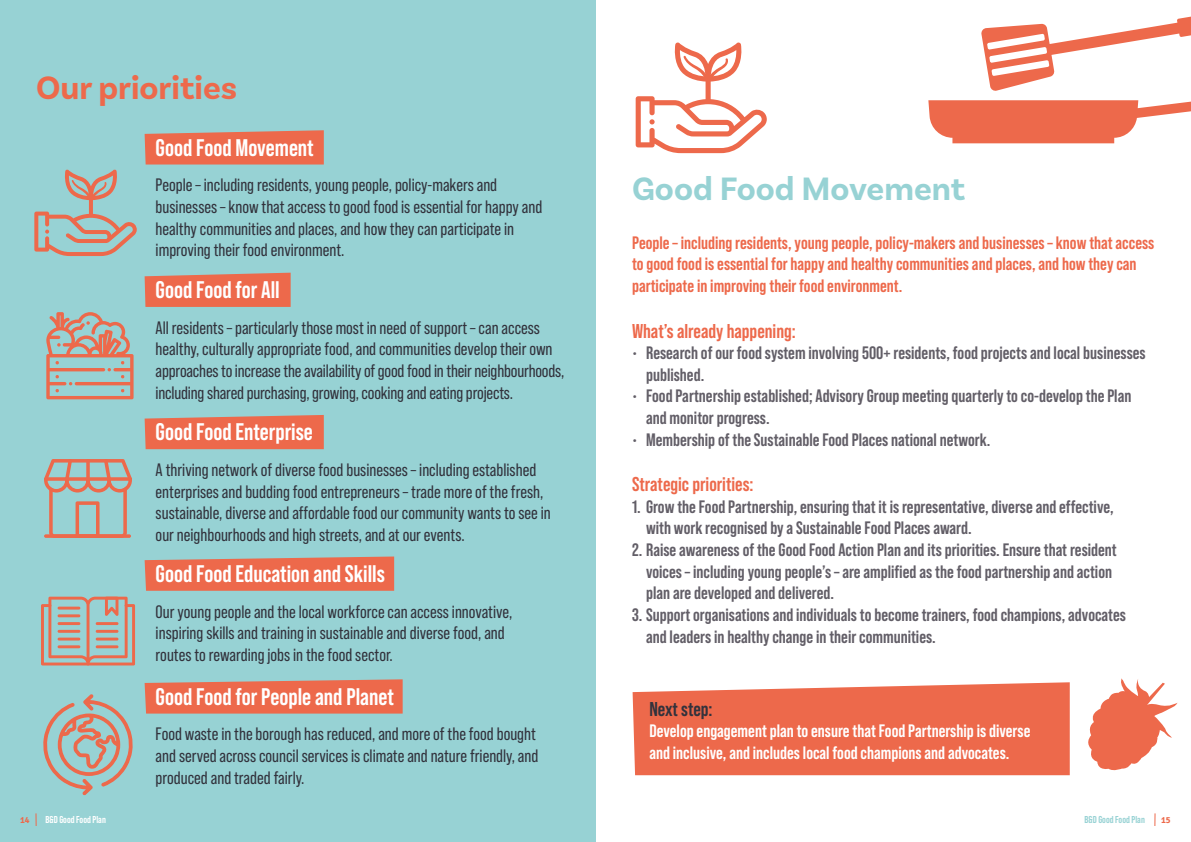
<style>
.page{position:relative;width:1191px;height:842px;background:#fff}
.page>*{position:absolute;margin:0;border:0;box-sizing:border-box;transform-origin:0 0}
.t1{font:700 34px "Basic Sans";color:#97d2d4}
.t2{font:700 34px "Basic Sans";color:#ed694b}
.t3{font:700 24px "Bebas Neue Pro";color:#fff}
.t4{font:700 20px "Bebas Neue Pro";color:#ed694b}
.t5{font:700 20px "Bebas Neue Pro";color:#32323c}
.t6{font:18px/21.6px "Bebas Neue Pro";color:#32323c}
.t7{font:700 18px/21.6px "Bebas Neue Pro";color:#625e67}
.t8{font:700 18px/21.6px "Bebas Neue Pro";color:#ed694b}
.t9{font:700 18px "Bebas Neue Pro";color:#fff}
.t10{font:700 10px "Bebas Neue Pro";color:#97d2d4}
.t11{font:700 10px "Bebas Neue Pro";color:#fff}
.t12{font:700 9px "Signika Negative";color:#ed694b}
</style>
<div class="page">
<svg style="left:1154px;top:813px;width:1px;height:13px"></svg>
<div style="left:0;top:0;width:595px;height:842px;background:#97d2d4"></div>
<svg style="left:145px;top:130px;width:179px;height:35px;background:#e67055"></svg>
<svg style="left:145px;top:273px;width:146px;height:34px;background:#e86e51"></svg>
<svg style="left:145px;top:415px;width:179px;height:34px;background:#e86e52"></svg>
<svg style="left:145px;top:556px;width:249px;height:35px;background:#e67055"></svg>
<svg style="left:145px;top:679px;width:258px;height:35px;background:#e67055"></svg>
<svg style="left:34px;top:169px;width:103px;height:87px"></svg>
<svg style="left:635px;top:42px;width:132px;height:111px"></svg>
<svg style="left:46px;top:312px;width:88px;height:87px"></svg>
<svg style="left:44px;top:459px;width:88px;height:79px"></svg>
<svg style="left:41px;top:597px;width:94px;height:68px"></svg>
<svg style="left:43px;top:694px;width:90px;height:101px"></svg>
<div style="left:632px;top:682px;width:437px;height:93px;background:#ed694b"></div>
<svg style="left:1088px;top:678px;width:89px;height:93px"></svg>
<svg style="left:35px;top:813px;width:2px;height:13px"></svg>
<svg style="left:928px;top:16px;width:263px;height:127px"></svg>
<p class="t2" style="left:36px;top:67px;width:203px">Our priorities</p>
<p class="t12" style="left:20px;top:814px;width:11px">14</p>
<p class="t11" style="left:45px;top:814px;width:62px">B&amp;D Good Food Plan</p>
<p class="t3" style="left:156px;top:134px;width:160px">Good Food Movement</p>
<p class="t6" style="left:156px;top:174px;width:343px">People – including residents, young people, policy-makers and</p>
<p class="t6" style="left:156px;top:196px;width:388px">businesses – know that access to good food is essential for happy and healthy communities and places, and how they can participate in</p>
<p class="t6" style="left:156px;top:239px;width:190px">improving their food environment.</p>
<p class="t3" style="left:156px;top:276px;width:126px">Good Food for All</p>
<p class="t6" style="left:156px;top:317px;width:386px">All residents – particularly those most in need of support – can access</p>
<p class="t6" style="left:156px;top:338px;width:410px">healthy, culturally appropriate food, and communities develop their own approaches to increase the availability of good food in their neighbourhoods, including shared purchasing, growing, cooking and eating projects.</p>
<p class="t3" style="left:156px;top:418px;width:159px">Good Food Enterprise</p>
<p class="t6" style="left:156px;top:459px;width:397px">A thriving network of diverse food businesses – including established enterprises and budding food entrepreneurs – trade more of the fresh, sustainable, diverse and affordable food our community wants to see in our neighbourhoods and high streets, and at our events.</p>
<p class="t3" style="left:156px;top:560px;width:231px">Good Food Education and Skills</p>
<p class="t6" style="left:156px;top:600px;width:358px">Our young people and the local workforce can access innovative,</p>
<p class="t6" style="left:156px;top:622px;width:351px">inspiring skills and training in sustainable and diverse food, and</p>
<p class="t6" style="left:156px;top:644px;width:238px">routes to rewarding jobs in the food sector.</p>
<p class="t3" style="left:156px;top:683px;width:240px">Good Food for People and Planet</p>
<p class="t6" style="left:156px;top:723px;width:382px">Food waste in the borough has reduced, and more of the food bought</p>
<p class="t6" style="left:156px;top:745px;width:384px">and served across council services is climate and nature friendly, and produced and traded fairly.</p>
<p class="t1" style="left:632px;top:168px;width:335px">Good Food Movement</p>
<p class="t8" style="left:632px;top:232px;width:524px">People – including residents, young people, policy-makers and businesses – know that access to good food is essential for happy and healthy communities and places, and how they can participate in improving their food environment.</p>
<p class="t4" style="left:632px;top:319px;width:165px">What’s already happening:</p>
<p class="t7" style="left:632px;top:342px;width:515px">• Research of our food system involving 500+ residents, food projects and local businesses</p>
<p class="t7" style="left:646px;top:364px;width:60px">published.</p>
<p class="t7" style="left:632px;top:385px;width:501px">• Food Partnership established; Advisory Group meeting quarterly to co-develop the Plan</p>
<p class="t7" style="left:646px;top:407px;width:125px">and monitor progress.</p>
<p class="t7" style="left:632px;top:428px;width:360px">• Membership of the Sustainable Food Places national network.</p>
<p class="t4" style="left:632px;top:473px;width:123px">Strategic priorities:</p>
<p class="t7" style="left:646px;top:496px;width:469px;text-indent:-14px">1. Grow the Food Partnership, ensuring that it is representative, diverse and effective, with work recognised by a Sustainable Food Places award.</p>
<p class="t7" style="left:632px;top:539px;width:486px">2. Raise awareness of the Good Food Action Plan and its priorities. Ensure that resident</p>
<p class="t7" style="left:646px;top:560px;width:467px">voices – including young people’s – are amplified as the food partnership and action</p>
<p class="t7" style="left:646px;top:582px;width:189px">plan are developed and delivered.</p>
<p class="t7" style="left:632px;top:604px;width:495px">3. Support organisations and individuals to become trainers, food champions, advocates</p>
<p class="t7" style="left:646px;top:625px;width:291px">and leaders in healthy change in their communities.</p>
<p class="t5" style="left:649px;top:697px;width:65px">Next step:</p>
<p class="t9" style="left:649px;top:721px;width:382px">Develop engagement plan to ensure that Food Partnership is diverse</p>
<p class="t9" style="left:649px;top:742px;width:361px">and inclusive, and includes local food champions and advocates.</p>
<p class="t10" style="left:1084px;top:814px;width:62px">B&amp;D Good Food Plan</p>
<p class="t12" style="left:1161px;top:814px;width:11px">15</p>
</div>
